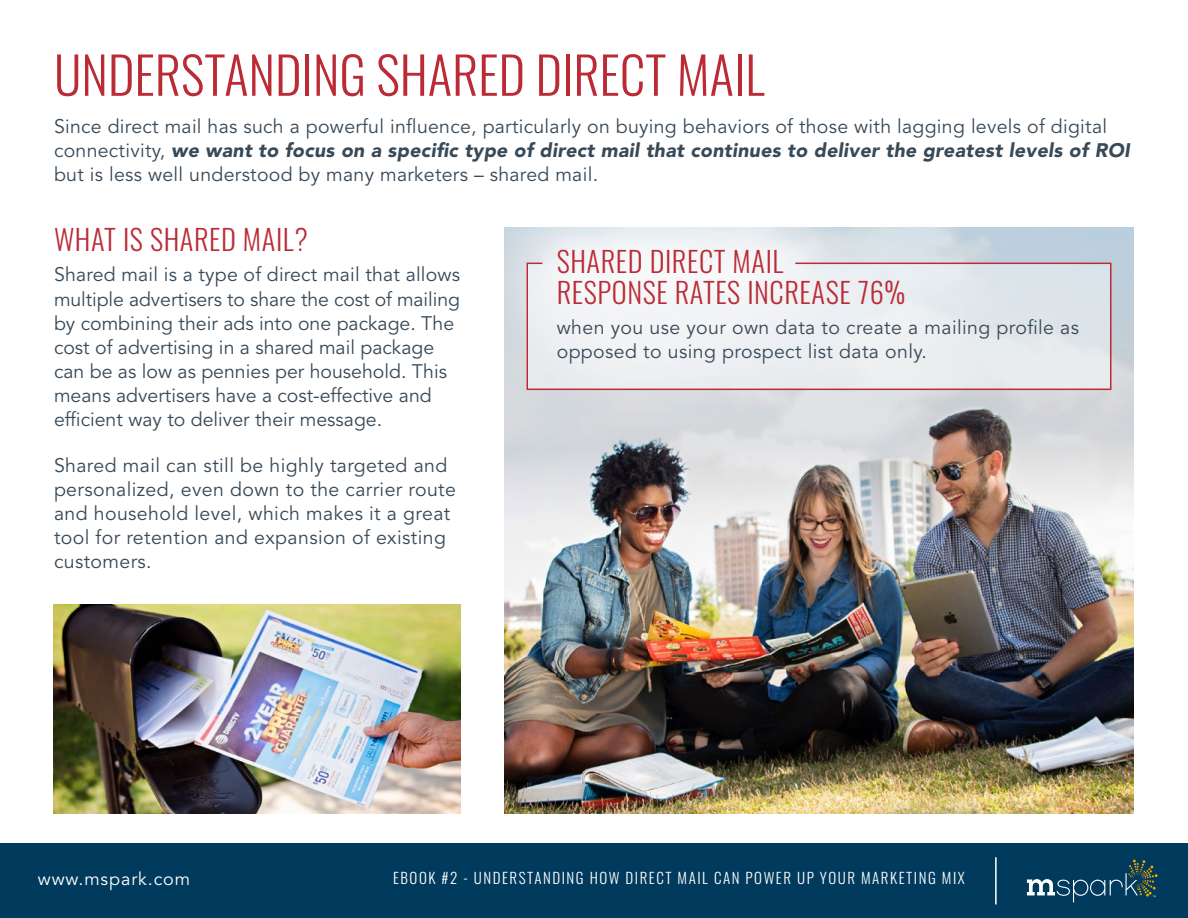
<style>
.page{position:relative;width:1188px;height:918px;background:#fff}
.page>*{position:absolute;margin:0;border:0;box-sizing:border-box;transform-origin:0 0}
.t1{font:300 51px "Oswald";color:#bb2b36}
.t2{font:300 28.5px/30.8px "Oswald";letter-spacing:.02em;color:#bb2b36}
.t3{font:19.5px/24px "Avenir LT Std";letter-spacing:.015em;color:#384957}
.t4{font:18px "Avenir LT Std";letter-spacing:.05em;color:#fff}
.t5{font:300 15px "Oswald";letter-spacing:.1em;color:#fff}
.s1{font-weight:900;font-style:italic}
</style>
<div class="page">
<div style="left:0;top:844px;width:1188px;height:74px;background:#003a5d"></div>
<svg style="left:1027px;top:859px;width:131px;height:43px"></svg>
<hr style="left:995px;top:857px;width:2px;height:47px;background:#fff">
<img style="left:505px;top:227px;width:629px;height:587px">
<svg style="left:526px;top:262px;width:586px;height:129px"></svg>
<img style="left:54px;top:604px;width:406px;height:210px">
<h1 class="t1" style="left:54px;top:30px;width:712px">UNDERSTANDING SHARED DIRECT MAIL</h1>
<p class="t3" style="left:54px;top:115px;width:1077px">Since direct mail has such a powerful influence, particularly on buying behaviors of those with lagging levels of digital connectivity, <span class="s1">we want to focus on a specific type of direct mail that continues to deliver the greatest levels of ROI </span>but is less well understood by many marketers – shared mail.</p>
<h2 class="t2" style="left:54px;top:220px;width:255px">WHAT IS SHARED MAIL?</h2>
<p class="t3" style="left:54px;top:263px;width:408px">Shared mail is a type of direct mail that allows multiple advertisers to share the cost of mailing by combining their ads into one package. The cost of advertising in a shared mail package can be as low as pennies per household. This means advertisers have a cost-effective and efficient way to deliver their message.</p>
<p class="t3" style="left:54px;top:453px;width:404px">Shared mail can still be highly targeted and personalized, even down to the carrier route and household level, which makes it a great tool for retention and expansion of existing customers.</p>
<h2 class="t2" style="left:557px;top:243px;width:350px">SHARED DIRECT MAIL<br>RESPONSE RATES INCREASE 76%</h2>
<p class="t3" style="left:557px;top:316px;width:524px">when you use your own data to create a mailing profile as opposed to using prospect list data only.</p>
<p class="t4" style="left:38px;top:869px;width:154px">www.mspark.com</p>
<p class="t5" style="left:393px;top:864px;width:573px">EBOOK #2 - UNDERSTANDING HOW DIRECT MAIL CAN POWER UP YOUR MARKETING MIX</p>
</div>
